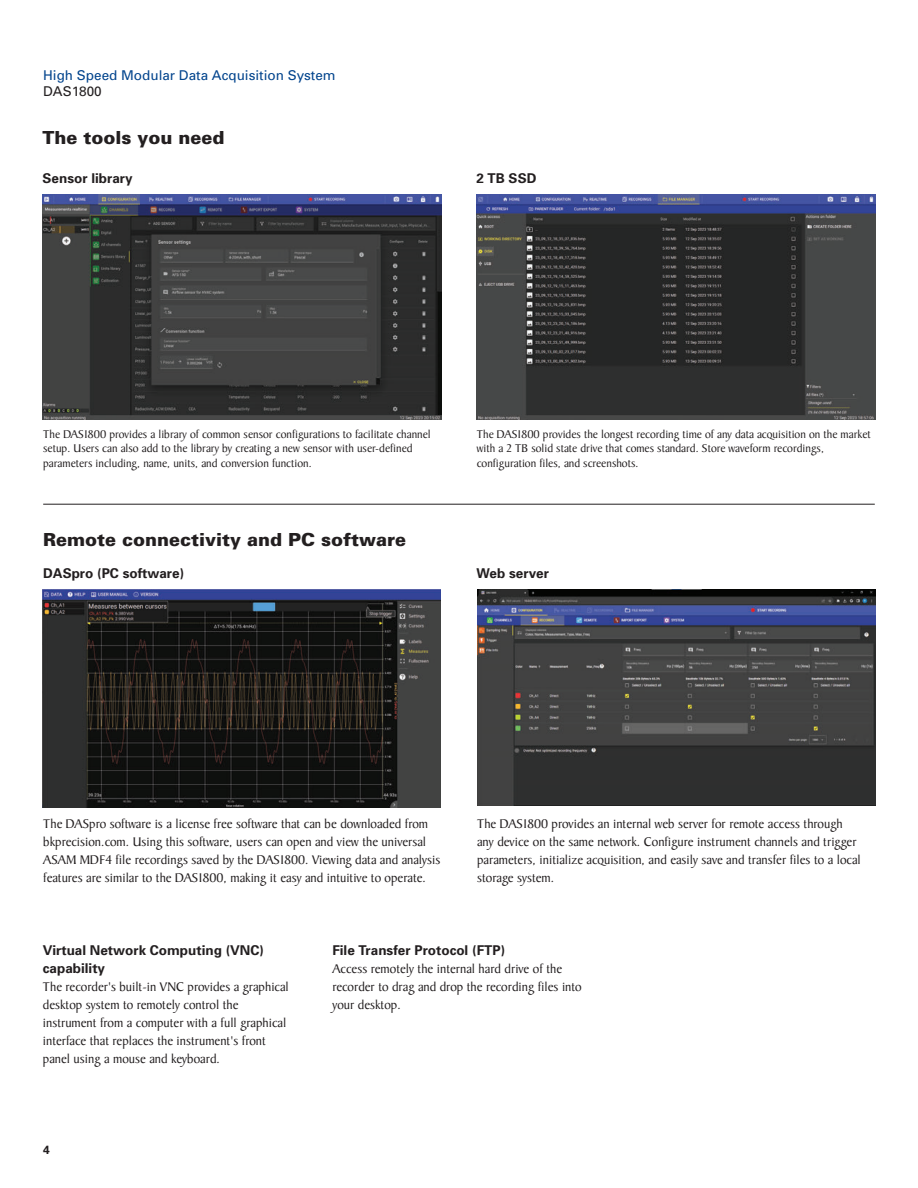
<style>
.page{position:relative;width:918px;height:1188px;background:#fff}
.page>*{position:absolute;margin:0;border:0;box-sizing:border-box;transform-origin:0 0}
.t1{font:900 18px "Univers";color:#231f20}
.t2{font:13.5px/18px "Baker Signet";color:#231f20}
.t3{font:700 13.5px/18px "Univers";color:#231f20}
.t4{font:13.5px "Univers";color:#02448d}
.t5{font:13.5px "Univers";color:#231f20}
.t6{font:12px/14.4px "Baker Signet";color:#231f20}
.t7{font:700 12px "Univers";color:#231f20}
</style>
<div class="page">
<hr style="left:43px;top:504px;width:832px;height:1px;background:#231f20">
<img style="left:43px;top:195px;width:399px;height:224px">
<img style="left:477px;top:195px;width:399px;height:224px">
<img style="left:43px;top:590px;width:397px;height:217px">
<img style="left:477px;top:590px;width:399px;height:215px">
<p class="t4" style="left:43px;top:67px;width:294px">High Speed Modular Data Acquisition System</p>
<p class="t5" style="left:43px;top:83px;width:60px">DAS1800</p>
<h1 class="t1" style="left:43px;top:126px;width:184px">The tools you need</h1>
<p class="t3" style="left:43px;top:170px;width:92px">Sensor library</p>
<p class="t3" style="left:476px;top:170px;width:62px">2 TB SSD</p>
<p class="t6" style="left:43px;top:427px;width:389px">The DAS1800 provides a library of common sensor configurations to facilitate channel setup. Users can also add to the library by creating a new sensor with user-defined parameters including, name, units, and conversion function.</p>
<p class="t6" style="left:477px;top:427px;width:396px">The DAS1800 provides the longest recording time of any data acquisition on the market with a 2 TB solid state drive that comes standard. Store waveform recordings, configuration files, and screenshots.</p>
<h1 class="t1" style="left:43px;top:528px;width:364px">Remote connectivity and PC software</h1>
<p class="t3" style="left:43px;top:564px;width:143px">DASpro (PC software)</p>
<p class="t3" style="left:476px;top:564px;width:74px">Web server</p>
<p class="t2" style="left:43px;top:815px;width:399px">The DASpro software is a license free software that can be downloaded from bkprecision.com. Using this software, users can open and view the universal ASAM MDF4 file recordings saved by the DAS1800. Viewing data and analysis features are similar to the DAS1800, making it easy and intuitive to operate.</p>
<p class="t2" style="left:477px;top:815px;width:385px">The DAS1800 provides an internal web server for remote access through any device on the same network. Configure instrument channels and trigger parameters, initialize acquisition, and easily save and transfer files to a local storage system.</p>
<p class="t3" style="left:43px;top:941px;width:223px">Virtual Network Computing (VNC) capability</p>
<p class="t2" style="left:43px;top:978px;width:247px">The recorder's built-in VNC provides a graphical desktop system to remotely control the instrument from a computer with a full graphical interface that replaces the instrument's front panel using a mouse and keyboard.</p>
<p class="t7" style="left:43px;top:1143px;width:8px">4</p>
<p class="t3" style="left:332px;top:941px;width:174px">File Transfer Protocol (FTP)</p>
<p class="t2" style="left:332px;top:960px;width:251px">Access remotely the internal hard drive of the recorder to drag and drop the recording files into your desktop.</p>
</div>
